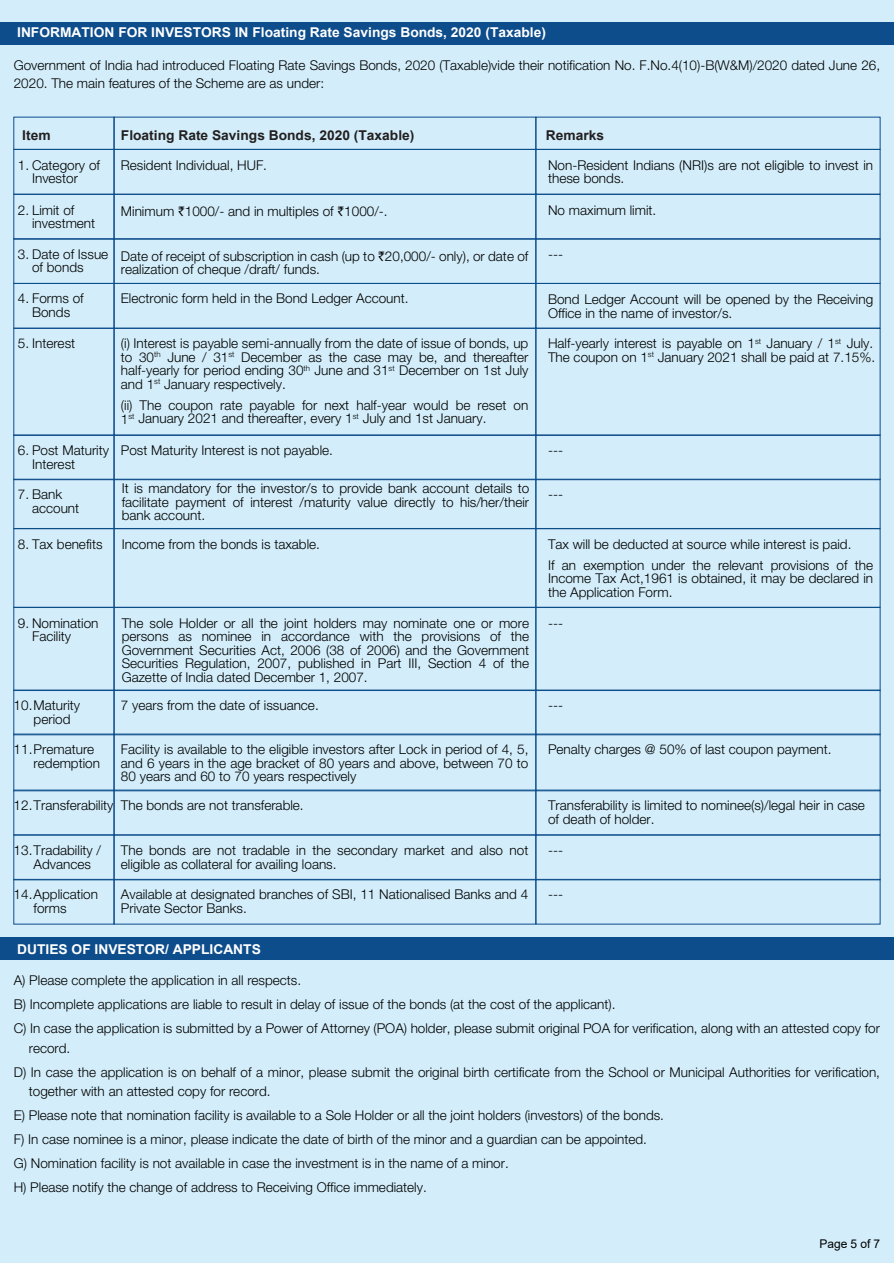
<style>
.page{position:relative;width:894px;height:1263px;background:#fff}
.page>*{position:absolute;margin:0;border:0;box-sizing:border-box;transform-origin:0 0}
.t1{font:300 13.5px/13.5px "Helvetica Neue CE";color:#000}
.t2{font:700 13.5px "Arial";color:#fff}
.t3{font:700 13.5px "Arial";color:#231f20}
.t4{font:12px "Arial";letter-spacing:-.005em;color:#000}
.s1{font-family:"Rupee";font-weight:400}
</style>
<div class="page">
<div style="left:0;top:0;width:893px;height:1263px;background:#d3eefa"></div>
<div style="left:0;top:23px;width:893px;height:22px;background:#0e4d8c"></div>
<div style="left:0;top:938px;width:893px;height:22px;background:#0e4d8c"></div>
<div style="left:13px;top:149px;width:102px;height:45px;border:1px solid #0e4d8c"></div>
<div style="left:113px;top:149px;width:423px;height:45px;border:1px solid #0e4d8c"></div>
<div style="left:535px;top:149px;width:345px;height:45px;border:1px solid #0e4d8c"></div>
<div style="left:13px;top:194px;width:102px;height:45px;border:1px solid #0e4d8c"></div>
<div style="left:113px;top:194px;width:423px;height:45px;border:1px solid #0e4d8c"></div>
<div style="left:535px;top:194px;width:345px;height:45px;border:1px solid #0e4d8c"></div>
<div style="left:13px;top:238px;width:102px;height:46px;border:1px solid #0e4d8c"></div>
<div style="left:113px;top:238px;width:423px;height:46px;border:1px solid #0e4d8c"></div>
<div style="left:535px;top:238px;width:345px;height:46px;border:1px solid #0e4d8c"></div>
<div style="left:13px;top:283px;width:102px;height:45px;border:1px solid #0e4d8c"></div>
<div style="left:113px;top:283px;width:423px;height:45px;border:1px solid #0e4d8c"></div>
<div style="left:535px;top:283px;width:345px;height:45px;border:1px solid #0e4d8c"></div>
<div style="left:13px;top:434px;width:102px;height:46px;border:1px solid #0e4d8c"></div>
<div style="left:113px;top:434px;width:423px;height:46px;border:1px solid #0e4d8c"></div>
<div style="left:13px;top:789px;width:102px;height:46px;border:1px solid #0e4d8c"></div>
<div style="left:113px;top:789px;width:423px;height:46px;border:1px solid #0e4d8c"></div>
<div style="left:13px;top:834px;width:102px;height:46px;border:1px solid #0e4d8c"></div>
<div style="left:113px;top:834px;width:423px;height:46px;border:1px solid #0e4d8c"></div>
<div style="left:535px;top:834px;width:345px;height:46px;border:1px solid #0e4d8c"></div>
<div style="left:13px;top:879px;width:102px;height:45px;border:1px solid #0e4d8c"></div>
<div style="left:113px;top:879px;width:423px;height:45px;border:1px solid #0e4d8c"></div>
<div style="left:535px;top:879px;width:345px;height:45px;border:1px solid #0e4d8c"></div>
<div style="left:13px;top:733px;width:102px;height:58px;border:1px solid #0e4d8c"></div>
<div style="left:113px;top:733px;width:423px;height:58px;border:1px solid #0e4d8c"></div>
<div style="left:535px;top:733px;width:345px;height:58px;border:1px solid #0e4d8c"></div>
<div style="left:13px;top:479px;width:102px;height:50px;border:1px solid #0e4d8c"></div>
<div style="left:113px;top:479px;width:423px;height:50px;border:1px solid #0e4d8c"></div>
<div style="left:535px;top:479px;width:345px;height:50px;border:1px solid #0e4d8c"></div>
<div style="left:13px;top:528px;width:102px;height:79px;border:1px solid #0e4d8c"></div>
<div style="left:113px;top:528px;width:423px;height:79px;border:1px solid #0e4d8c"></div>
<div style="left:535px;top:528px;width:345px;height:79px;border:1px solid #0e4d8c"></div>
<div style="left:13px;top:607px;width:102px;height:84px;border:1px solid #0e4d8c"></div>
<div style="left:113px;top:607px;width:423px;height:84px;border:1px solid #0e4d8c"></div>
<div style="left:535px;top:607px;width:345px;height:84px;border:1px solid #0e4d8c"></div>
<div style="left:13px;top:328px;width:102px;height:108px;border:1px solid #0e4d8c"></div>
<div style="left:113px;top:328px;width:423px;height:108px;border:1px solid #0e4d8c"></div>
<div style="left:535px;top:328px;width:345px;height:108px;border:1px solid #0e4d8c"></div>
<p class="t2" style="left:17px;top:23px;width:530px">INFORMATION FOR INVESTORS IN Floating Rate Savings Bonds, 2020 (Taxable)</p>
<p class="t1" style="left:14px;top:56px;width:867px;line-height:18px">Government of India had introduced Floating Rate Savings Bonds, 2020 (Taxable)vide their notification No. F.No.4(10)-B(W&amp;M)/2020 dated June 26,<br>2020. The main features of the Scheme are as under:</p>
<p class="t3" style="left:22px;top:126px;width:30px">Item</p>
<p class="t3" style="left:121px;top:126px;width:295px">Floating Rate Savings Bonds, 2020 (Taxable)</p>
<p class="t3" style="left:545px;top:126px;width:60px">Remarks</p>
<p class="t1" style="left:18px;top:158px;width:84px;text-align:center">1. Category of<br>Investor</p>
<p class="t1" style="left:121px;top:158px;width:148px">Resident Individual, HUF.</p>
<p class="t1" style="left:548px;top:158px;width:326px">Non-Resident Indians (NRI)s are not eligible to invest in these bonds.</p>
<p class="t1" style="left:32px;top:203px;width:65px;text-indent:-14px">2. Limit of investment</p>
<p class="t1" style="left:121px;top:205px;width:268px">Minimum <span class="s1">`</span>1000/- and in multiples of <span class="s1">`</span>1000/-.</p>
<p class="t1" style="left:548px;top:203px;width:110px">No maximum limit.</p>
<p class="t1" style="left:32px;top:247px;width:78px;text-indent:-14px">3. Date of Issue of bonds</p>
<p class="t1" style="left:121px;top:249px;width:409px">Date of receipt of subscription in cash (up to <span class="s1">`</span>20,000/- only), or date of realization of cheque /draft/ funds.</p>
<p class="t1" style="left:548px;top:247px;width:17px">---</p>
<p class="t1" style="left:18px;top:292px;width:67px;text-align:center">4. Forms of<br>Bonds</p>
<p class="t1" style="left:121px;top:292px;width:289px">Electronic form held in the Bond Ledger Account.</p>
<p class="t1" style="left:548px;top:292px;width:326px">Bond Ledger Account will be opened by the Receiving<br>Office in the name of investor/s.</p>
<p class="t1" style="left:18px;top:337px;width:59px">5. Interest</p>
<p class="t1" style="left:121px;top:337px;width:409px;text-align:justify">(i) Interest is payable semi-annually from the date of issue of bonds, up to 30<sup>th</sup> June / 31<sup>st</sup> December as the case may be, and thereafter half-yearly for period ending 30<sup>th</sup> June and 31<sup>st</sup> December on 1st July and 1<sup>st</sup> January respectively.</p>
<p class="t1" style="left:121px;top:398px;width:409px">(ii) The coupon rate payable for next half-year would be reset on<br>1<sup>st</sup> January 2021 and thereafter, every 1<sup>st</sup> July and 1st January.</p>
<p class="t1" style="left:548px;top:337px;width:328px">Half-yearly interest is payable on 1<sup>st</sup> January / 1<sup>st</sup> July.<br>The coupon on 1<sup>st</sup> January 2021 shall be paid at 7.15%.</p>
<p class="t1" style="left:32px;top:443px;width:78px;text-indent:-14px">6. Post Maturity<br>Interest</p>
<p class="t1" style="left:121px;top:443px;width:213px">Post Maturity Interest is not payable.</p>
<p class="t1" style="left:548px;top:443px;width:17px">---</p>
<p class="t1" style="left:32px;top:488px;width:49px;text-indent:-14px">7. Bank account</p>
<p class="t1" style="left:122px;top:482px;width:409px;text-align:justify">It is mandatory for the investor/s to provide bank account details to facilitate payment of interest /maturity value directly to his/her/their bank account.</p>
<p class="t1" style="left:548px;top:488px;width:17px">---</p>
<p class="t1" style="left:18px;top:537px;width:86px">8. Tax benefits</p>
<p class="t1" style="left:122px;top:537px;width:200px">Income from the bonds is taxable.</p>
<p class="t1" style="left:548px;top:533px;width:326px;line-height:21px">Tax will be deducted at source while interest is paid.<br>If an exemption under the relevant provisions of the</p>
<p class="t1" style="left:548px;top:572px;width:326px">Income Tax Act,1961 is obtained, it may be declared in the Application Form.</p>
<p class="t1" style="left:32px;top:616px;width:68px;text-indent:-14px">9. Nomination<br>Facility</p>
<p class="t1" style="left:122px;top:616px;width:409px;text-align:justify">The sole Holder or all the joint holders may nominate one or more persons as nominee in accordance with the provisions of the Government Securities Act, 2006 (38 of 2006) and the Government Securities Regulation, 2007, published in Part III, Section 4 of the Gazette of India dated December 1, 2007.</p>
<p class="t1" style="left:548px;top:616px;width:17px">---</p>
<p class="t1" style="left:34px;top:698px;width:48px;text-indent:-20px">10.Maturity period</p>
<p class="t1" style="left:121px;top:698px;width:199px">7 years from the date of issuance.</p>
<p class="t1" style="left:548px;top:698px;width:17px">---</p>
<p class="t1" style="left:34px;top:742px;width:68px;text-indent:-20px">11.Premature redemption</p>
<p class="t1" style="left:121px;top:742px;width:409px;text-align:justify">Facility is available to the eligible investors after Lock in period of 4, 5, and 6 years in the age bracket of 80 years and above, between 70 to 80 years and 60 to 70 years respectively</p>
<p class="t1" style="left:548px;top:742px;width:285px">Penalty charges @ 50% of last coupon payment.</p>
<p class="t1" style="left:14px;top:798px;width:291px">12.Transferability The bonds are not transferable.</p>
<p class="t1" style="left:548px;top:798px;width:318px">Transferability is limited to nominee(s)/legal heir in case of death of holder.</p>
<p class="t1" style="left:34px;top:843px;width:69px;text-indent:-20px">13.Tradability /<br>Advances</p>
<p class="t1" style="left:121px;top:843px;width:409px">The bonds are not tradable in the secondary market and also not eligible as collateral for availing loans.</p>
<p class="t1" style="left:548px;top:843px;width:17px">---</p>
<p class="t1" style="left:34px;top:888px;width:66px;text-indent:-20px">14.Application forms</p>
<p class="t1" style="left:121px;top:888px;width:409px">Available at designated branches of SBI, 11 Nationalised Banks and 4<br>Private Sector Banks.</p>
<p class="t1" style="left:548px;top:888px;width:17px">---</p>
<p class="t2" style="left:17px;top:939px;width:245px">DUTIES OF INVESTOR/ APPLICANTS</p>
<p class="t1" style="left:14px;top:968px;width:867px;line-height:24px">A) Please complete the application in all respects.<br>B) Incomplete applications are liable to result in delay of issue of the bonds (at the cost of the applicant).<br>C) In case the application is submitted by a Power of Attorney (POA) holder, please submit original POA for verification, along with an attested copy for</p>
<p class="t1" style="left:14px;top:1036px;width:867px;line-height:24px;text-indent:15px">record.<br>D) In case the application is on behalf of a minor, please submit the original birth certificate from the School or Municipal Authorities for verification,</p>
<p class="t1" style="left:14px;top:1079px;width:651px;line-height:24px;text-indent:15px">together with an attested copy for record.<br>E) Please note that nomination facility is available to a Sole Holder or all the joint holders (investors) of the bonds.<br>F) In case nominee is a minor, please indicate the date of birth of the minor and a guardian can be appointed.<br>G) Nomination facility is not available in case the investment is in the name of a minor.<br>H) Please notify the change of address to Receiving Office immediately.</p>
<p class="t4" style="left:819px;top:1235px;width:62px">Page 5 of 7</p>
</div>
